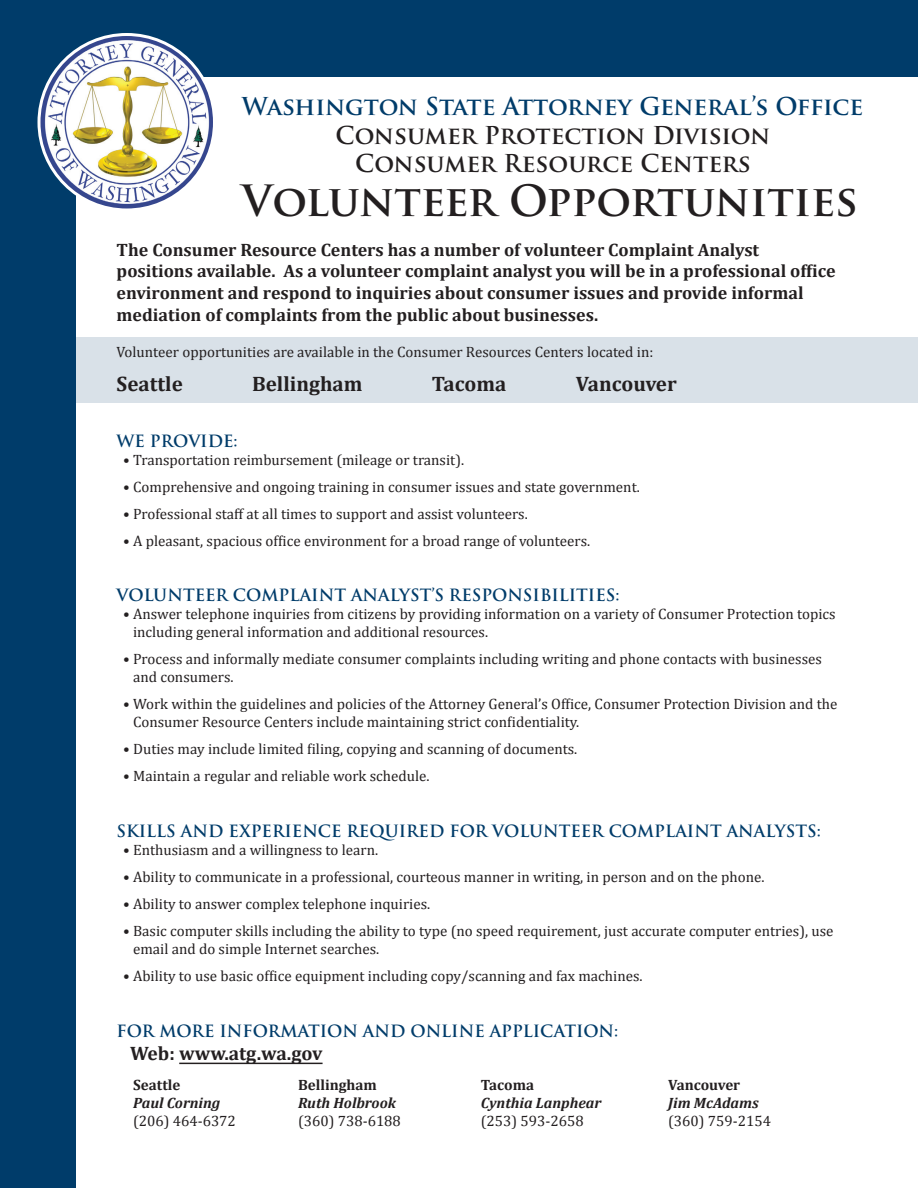
<style>
.page{position:relative;width:918px;height:1188px;background:#fff}
.page>*{position:absolute;margin:0;border:0;box-sizing:border-box;transform-origin:0 0}
.t1{font:700 42px "Trajan Pro";color:#231f20}
.t2{font:700 24px "Trajan Pro";color:#231f20}
.t3{font:700 24px "Trajan Pro";letter-spacing:-.01em;color:#003c6a}
.t4{font:700 21px "Cambria";color:#231f20}
.t5{font:700 19.5px "Cambria";color:#231f20}
.t6{font:700 18px/21.6px "Cambria";color:#231f20}
.t7{font:700 16.5px "Trajan Pro";color:#003c6a}
.t8{font:15px "Cambria";color:#231f20}
.t9{font:italic 700 15px "Cambria";color:#231f20}
.t10{font:700 15px "Cambria";color:#231f20}
</style>
<div class="page">
<div style="left:70px;top:338px;width:848px;height:65px;background:#d9e1e8"></div>
<div style="left:0;top:0;width:918px;height:76px;background:#003c6a"></div>
<div style="left:0;top:0;width:76px;height:1188px;background:#003c6a"></div>
<img style="left:39px;top:34px;width:175px;height:176px;border-radius:50%">
<hr style="left:179px;top:1063px;width:144px;height:1px;background:#231f20">
<p class="t3" style="left:242px;top:92px;width:623px">Washington State Attorney General’s Office</p>
<p class="t2" style="left:336px;top:120px;width:436px">Consumer Protection Division</p>
<p class="t2" style="left:355px;top:149px;width:397px">Consumer Resource Centers</p>
<p class="t1" style="left:242px;top:174px;width:617px">Volunteer Opportunities</p>
<p class="t6" style="left:117px;top:238px;width:721px">The Consumer Resource Centers has a number of volunteer Complaint Analyst positions available. As a volunteer complaint analyst you will be in a professional office environment and respond to inquiries about consumer issues and provide informal mediation of complaints from the public about businesses.</p>
<p class="t8" style="left:117px;top:343px;width:538px">Volunteer opportunities are available in the Consumer Resources Centers located in:</p>
<p class="t4" style="left:117px;top:371px;width:68px">Seattle</p>
<p class="t4" style="left:252px;top:371px;width:112px">Bellingham</p>
<p class="t4" style="left:432px;top:371px;width:76px">Tacoma</p>
<p class="t4" style="left:576px;top:371px;width:102px">Vancouver</p>
<p class="t7" style="left:117px;top:430px;width:122px">WE PROVIDE:</p>
<p class="t8" style="left:123px;top:451px;width:342px">• Transportation reimbursement (mileage or transit).</p>
<p class="t8" style="left:123px;top:478px;width:518px">• Comprehensive and ongoing training in consumer issues and state government.</p>
<p class="t8" style="left:123px;top:505px;width:406px">• Professional staff at all times to support and assist volunteers.</p>
<p class="t8" style="left:123px;top:532px;width:469px">• A pleasant, spacious office environment for a broad range of volunteers.</p>
<p class="t7" style="left:117px;top:585px;width:505px">VOLUNTEER COMPLAINT ANALYST’S RESPONSIBILITIES:</p>
<p class="t8" style="left:123px;top:605px;width:714px">• Answer telephone inquiries from citizens by providing information on a variety of Consumer Protection topics</p>
<p class="t8" style="left:133px;top:623px;width:357px">including general information and additional resources.</p>
<p class="t8" style="left:123px;top:650px;width:700px">• Process and informally mediate consumer complaints including writing and phone contacts with businesses</p>
<p class="t8" style="left:133px;top:668px;width:102px">and consumers.</p>
<p class="t8" style="left:123px;top:695px;width:716px">• Work within the guidelines and policies of the Attorney General’s Office, Consumer Protection Division and the</p>
<p class="t8" style="left:133px;top:713px;width:448px">Consumer Resource Centers include maintaining strict confidentiality.</p>
<p class="t8" style="left:123px;top:740px;width:456px">• Duties may include limited filing, copying and scanning of documents.</p>
<p class="t8" style="left:123px;top:767px;width:308px">• Maintain a regular and reliable work schedule.</p>
<p class="t7" style="left:117px;top:821px;width:706px">SKILLS AND EXPERIENCE REQUIRED FOR VOLUNTEER COMPLAINT ANALYSTS:</p>
<p class="t8" style="left:123px;top:841px;width:257px">• Enthusiasm and a willingness to learn.</p>
<p class="t8" style="left:123px;top:868px;width:643px">• Ability to communicate in a professional, courteous manner in writing, in person and on the phone.</p>
<p class="t8" style="left:123px;top:895px;width:309px">• Ability to answer complex telephone inquiries.</p>
<p class="t8" style="left:123px;top:922px;width:712px">• Basic computer skills including the ability to type (no speed requirement, just accurate computer entries), use</p>
<p class="t8" style="left:133px;top:940px;width:248px">email and do simple Internet searches.</p>
<p class="t8" style="left:123px;top:967px;width:521px">• Ability to use basic office equipment including copy/scanning and fax machines.</p>
<p class="t7" style="left:117px;top:1021px;width:503px">FOR MORE INFORMATION AND ONLINE APPLICATION:</p>
<p class="t5" style="left:130px;top:1042px;width:194px">Web: www.atg.wa.gov</p>
<p class="t10" style="left:298px;top:1075px;width:80px">Bellingham</p>
<p class="t9" style="left:298px;top:1093px;width:99px">Ruth Holbrook</p>
<p class="t8" style="left:298px;top:1112px;width:104px">(360) 738-6188</p>
<p class="t10" style="left:133px;top:1075px;width:49px">Seattle</p>
<p class="t9" style="left:133px;top:1093px;width:89px">Paul Corning</p>
<p class="t8" style="left:133px;top:1112px;width:104px">(206) 464-6372</p>
<p class="t10" style="left:481px;top:1076px;width:55px">Tacoma</p>
<p class="t9" style="left:481px;top:1094px;width:122px">Cynthia Lanphear</p>
<p class="t8" style="left:481px;top:1112px;width:104px">(253) 593-2658</p>
<p class="t10" style="left:668px;top:1076px;width:74px">Vancouver</p>
<p class="t9" style="left:668px;top:1094px;width:92px">Jim McAdams</p>
<p class="t8" style="left:668px;top:1112px;width:104px">(360) 759-2154</p>
</div>
